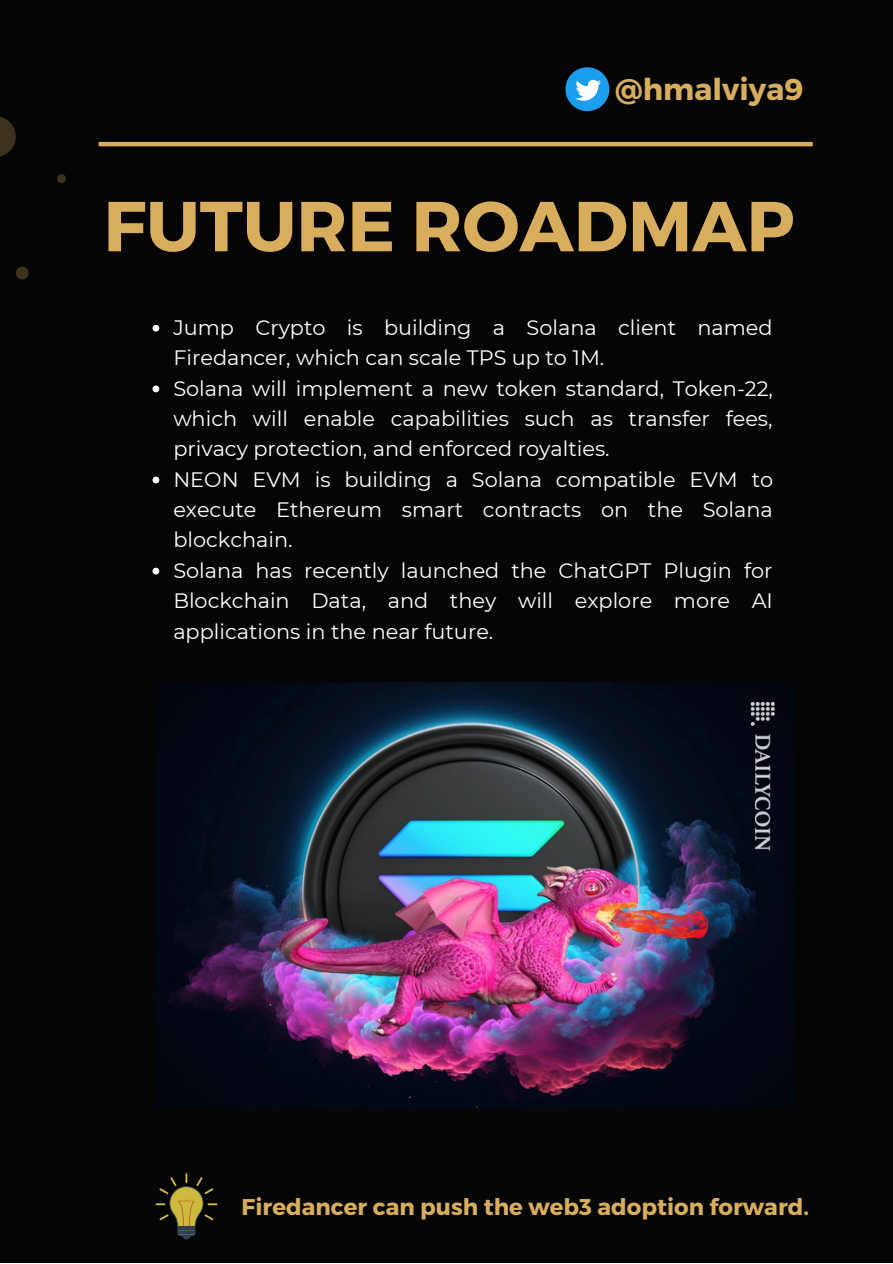
<style>
.page{position:relative;width:893px;height:1264px;background:#fff}
.page>*{position:absolute;margin:0;border:0;box-sizing:border-box;transform-origin:0 0}
.t1{font:700 70.65px "Montserrat";color:#d8ae5e}
.t2{font:700 30px "Montserrat";letter-spacing:.005em;color:#d8ae5e}
.t3{font:700 22.8px "Montserrat";letter-spacing:.005em;color:#d8ae5e}
.t4{font:20.85px/30.3px "Montserrat";color:#fff;text-align:justify}
</style>
<div class="page">
<div style="left:0;top:0;width:892px;height:1262px;background:#050505"></div>
<hr style="left:99px;top:142px;width:713px;height:4px;background:#d8ae5e">
<svg style="left:0;top:117px;width:16px;height:40px"></svg>
<svg style="left:16px;top:267px;width:13px;height:12px"></svg>
<svg style="left:57px;top:174px;width:9px;height:9px"></svg>
<svg style="left:565px;top:67px;width:44px;height:44px"></svg>
<svg style="left:155px;top:1173px;width:62px;height:66px"></svg>
<svg style="left:152px;top:325px;width:7px;height:6px"></svg>
<svg style="left:152px;top:385px;width:7px;height:7px"></svg>
<svg style="left:152px;top:476px;width:7px;height:7px"></svg>
<svg style="left:152px;top:567px;width:7px;height:7px"></svg>
<img style="left:155px;top:682px;width:639px;height:426px">
<p class="t2" style="left:615px;top:70px;width:190px">@hmalviya9</p>
<p class="t1" style="left:103px;top:180px;width:692px">FUTURE ROADMAP</p>
<p class="t4" style="left:173px;top:312px;width:600px">Jump Crypto is building a Solana client named<br>Firedancer, which can scale TPS up to 1M.</p>
<p class="t4" style="left:173px;top:373px;width:601px">Solana will implement a new token standard, Token-22, which will enable capabilities such as transfer fees, privacy protection, and enforced royalties.</p>
<p class="t4" style="left:173px;top:464px;width:601px">NEON EVM is building a Solana compatible EVM to execute Ethereum smart contracts on the Solana blockchain.</p>
<p class="t4" style="left:173px;top:555px;width:601px">Solana has recently launched the ChatGPT Plugin for Blockchain Data, and they will explore more AI applications in the near future.</p>
<p class="t3" style="left:241px;top:1192px;width:569px">Firedancer can push the web3 adoption forward.</p>
</div>
